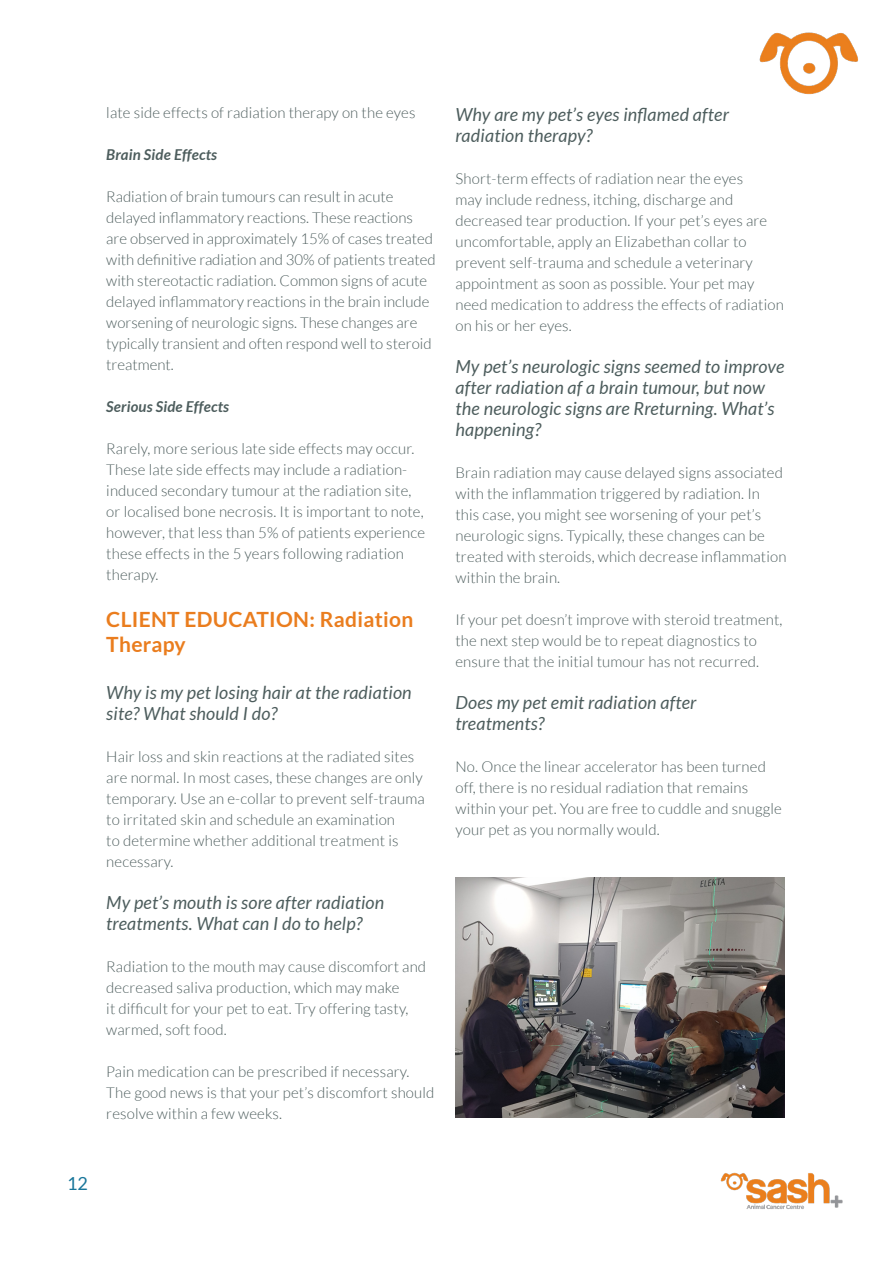
<style>
.page{position:relative;width:893px;height:1263px;background:#fff}
.page>*{position:absolute;margin:0;border:0;box-sizing:border-box;transform-origin:0 0}
.t1{font:700 21px/25.5px "Lato";letter-spacing:.015em;color:#ea7d1e}
.t2{font:italic 18px/21px "Lato";letter-spacing:.01em;color:#4d5d5d}
.t3{font:18px "Lato";color:#18769a}
.t4{font:300 15px/21px "Lato";letter-spacing:.01em;color:#4d5d5d}
.t5{font:italic 700 15px "Lato";letter-spacing:.01em;color:#4d5d5d}
</style>
<div class="page">
<img style="left:759px;top:32px;width:99px;height:63px">
<img style="left:720px;top:1172px;width:123px;height:37px">
<img style="left:455px;top:877px;width:330px;height:241px">
<p class="t4" style="left:106px;top:103px;width:311px">late side effects of radiation therapy on the eyes</p>
<p class="t5" style="left:106px;top:146px;width:112px">Brain Side Effects</p>
<p class="t4" style="left:106px;top:187px;width:331px">Radiation of brain tumours can result in acute delayed inflammatory reactions. These reactions are observed in approximately 15% of cases treated with definitive radiation and 30% of patients treated with stereotactic radiation. Common signs of acute delayed inflammatory reactions in the brain include worsening of neurologic signs. These changes are typically transient and often respond well to steroid treatment.</p>
<p class="t5" style="left:106px;top:398px;width:124px">Serious Side Effects</p>
<p class="t4" style="left:106px;top:439px;width:320px">Rarely, more serious late side effects may occur.<br>These late side effects may include a radiation&shy;induced secondary tumour at the radiation site, or localised bone necrosis. It is important to note, however, that less than 5% of patients experience these effects in the 5 years following radiation therapy.</p>
<h1 class="t1" style="left:106px;top:606px;width:308px">CLIENT EDUCATION: Radiation<br>Therapy</h1>
<p class="t2" style="left:106px;top:682px;width:307px">Why is my pet losing hair at the radiation site? What should I do?</p>
<p class="t4" style="left:106px;top:746px;width:320px">Hair loss and skin reactions at the radiated sites are normal. In most cases, these changes are only temporary. Use an e-collar to prevent self-trauma to irritated skin and schedule an examination<br>to determine whether additional treatment is necessary.</p>
<p class="t2" style="left:106px;top:892px;width:279px">My pet’s mouth is sore after radiation treatments. What can I do to help?</p>
<p class="t4" style="left:106px;top:956px;width:321px">Radiation to the mouth may cause discomfort and decreased saliva production, which may make<br>it difficult for your pet to eat. Try offering tasty, warmed, soft food.</p>
<p class="t4" style="left:106px;top:1061px;width:330px">Pain medication can be prescribed if necessary.<br>The good news is that your pet’s discomfort should resolve within a few weeks.</p>
<p class="t2" style="left:455px;top:104px;width:275px">Why are my pet’s eyes inflamed after radiation therapy?</p>
<p class="t4" style="left:455px;top:168px;width:330px">Short-term effects of radiation near the eyes<br>may include redness, itching, discharge and decreased tear production. If your pet’s eyes are uncomfortable, apply an Elizabethan collar to prevent self-trauma and schedule a veterinary appointment as soon as possible. Your pet may need medication to address the effects of radiation on his or her eyes.</p>
<p class="t2" style="left:455px;top:356px;width:330px">My pet’s neurologic signs seemed to improve after radiation af a brain tumour, but now the neurologic signs are Rreturning. What’s happening?</p>
<p class="t4" style="left:455px;top:462px;width:332px">Brain radiation may cause delayed signs associated with the inflammation triggered by radiation. In this case, you might see worsening of your pet’s neurologic signs. Typically, these changes can be treated with steroids, which decrease inflammation within the brain.</p>
<p class="t4" style="left:455px;top:609px;width:329px">If your pet doesn’t improve with steroid treatment, the next step would be to repeat diagnostics to ensure that the initial tumour has not recurred.</p>
<p class="t2" style="left:455px;top:692px;width:243px">Does my pet emit radiation after treatments?</p>
<p class="t4" style="left:455px;top:756px;width:328px">No. Once the linear accelerator has been turned off, there is no residual radiation that remains within your pet. You are free to cuddle and snuggle your pet as you normally would.</p>
<p class="t3" style="left:67px;top:1173px;width:22px">12</p>
</div>
